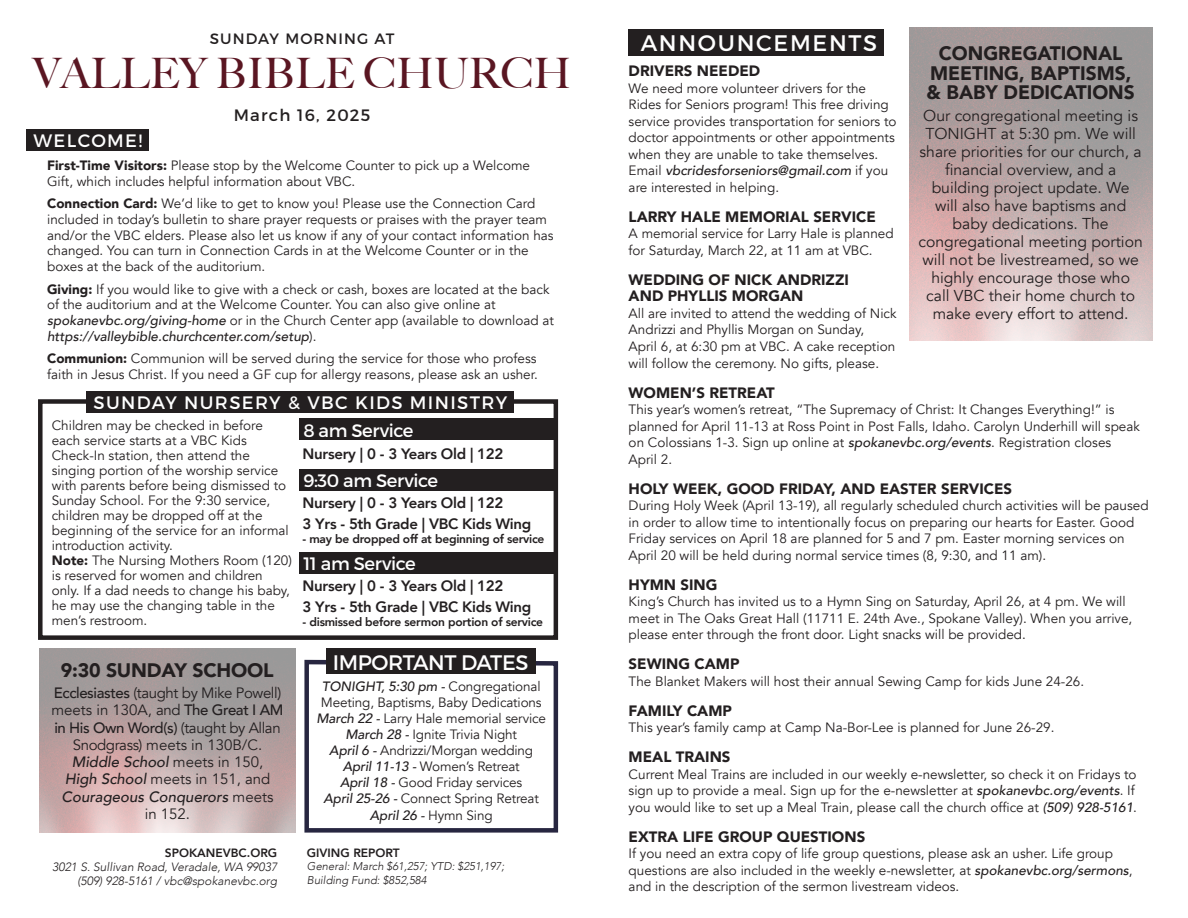
<style>
.page{position:relative;width:1188px;height:918px;background:#fff}
.page>*{position:absolute;margin:0;border:0;box-sizing:border-box;transform-origin:0 0}
.t1{font:500 42px "Big Caslon";color:#5a1622}
.t2{font:22.5px "Montserrat";letter-spacing:.075em;color:#fff}
.t3{font:21px "Montserrat";letter-spacing:-.02em;color:#fff}
.t4{font:900 19.5px/19.5px "Avenir";color:#231f20;text-align:center}
.t5{font:18px/27.5px "Montserrat";letter-spacing:.065em;color:#fff}
.t6{font:18px "Montserrat";letter-spacing:-.02em;color:#fff}
.t7{font:16.5px "Montserrat";letter-spacing:.075em;color:#231f20}
.t8{font:15.75px/18px "Avenir";color:#231f20;text-align:center}
.t9{font:15px/17.2px "Avenir";color:#231f20;text-align:center}
.t10{font:900 15px/16.5px "Avenir";color:#231f20}
.t11{font:800 15px/20.9px "Avenir";letter-spacing:-.02em;color:#231f20}
.t12{font:15px "Montserrat";letter-spacing:.075em;color:#231f20}
.t13{font:13.5px/16.5px "Avenir";color:#231f20}
.t14{font:800 12px "Avenir";letter-spacing:-.02em;color:#231f20}
.t15{font:italic 300 12px/14.4px "Avenir";color:#231f20;text-align:right}
.t16{font:800 12px "Avenir";color:#231f20}
.t17{font:italic 300 11.25px/13.5px "Avenir";color:#231f20}
.s1{font-weight:900}
.s2{font-weight:500;font-style:italic}
.s3{font-weight:500}
</style>
<div class="page">
<div style="left:38px;top:399px;width:520px;height:241px;background:#fff;border:4px solid #231f20"></div>
<div style="left:628px;top:29px;width:256px;height:27px;background:#231f20"></div>
<div style="left:27px;top:129px;width:122px;height:22px;background:#231f20"></div>
<div style="left:87px;top:391px;width:427px;height:22px;background:#231f20"></div>
<div style="left:299px;top:419px;width:257px;height:21px;background:#231f20"></div>
<div style="left:299px;top:469px;width:257px;height:21px;background:#231f20"></div>
<div style="left:299px;top:552px;width:257px;height:22px;background:#231f20"></div>
<svg style="left:304px;top:658px;width:255px;height:175px"></svg>
<div style="left:326px;top:649px;width:209px;height:25px;background:#231f20"></div>
<p class="t12" style="left:210px;top:29px;width:186px">SUNDAY MORNING AT</p>
<h1 class="t1" style="left:33px;top:57px;width:540px">VALLEY BIBLE CHURCH</h1>
<p class="t7" style="left:234px;top:105px;width:138px">March 16, 2025</p>
<h3 class="t5" style="left:34px;top:127px;width:110px">WELCOME!</h3>
<p class="t13" style="left:47px;top:157px;width:484px;line-height:15.8px"><span class="s1">First-Time Visitors:</span> Please stop by the Welcome Counter to pick up a Welcome<br>Gift, which includes helpful information about VBC.</p>
<p class="t13" style="left:47px;top:196px;width:508px;line-height:15.8px"><span class="s1">Connection Card:</span> We’d like to get to know you! Please use the Connection Card included in today’s bulletin to share prayer requests or praises with the prayer team and/or the VBC elders. Please also let us know if any of your contact information has changed. You can turn in Connection Cards in at the Welcome Counter or in the boxes at the back of the auditorium.</p>
<p class="t13" style="left:47px;top:281px;width:508px;line-height:15.8px"><span class="s1">Giving:</span> If you would like to give with a check or cash, boxes are located at the back of the auditorium and at the Welcome Counter. You can also give online at <span class="s2">spokanevbc.org/giving-home</span> or in the Church Center app (available to download at <span class="s2">https://valleybible.churchcenter.com/setup</span>).</p>
<p class="t13" style="left:47px;top:351px;width:492px;line-height:15.8px"><span class="s1">Communion:</span> Communion will be served during the service for those who profess faith in Jesus Christ. If you need a GF cup for allergy reasons, please ask an usher.</p>
<p class="t13" style="left:52px;top:418px;width:242px;line-height:15px">Children may be checked in before each service starts at a VBC Kids Check-In station, then attend the singing portion of the worship service with parents before being dismissed to Sunday School. For the 9:30 service, children may be dropped off at the beginning of the service for an informal introduction activity.<br><span class="s1">Note:</span> The Nursing Mothers Room (120) is reserved for women and children only. If a dad needs to change his baby, he may use the changing table in the men’s restroom.</p>
<h3 class="t5" style="left:303px;top:389px;width:205px;text-indent:-210px">SUNDAY NURSERY &amp; VBC KIDS MINISTRY<br>8 am Service</h3>
<p class="t11" style="left:303px;top:444px;width:202px">Nursery | 0 - 3 Years Old | 122</p>
<h3 class="t6" style="left:303px;top:469px;width:136px">9:30 am Service</h3>
<p class="t11" style="left:303px;top:492px;width:230px">Nursery | 0 - 3 Years Old | 122<br>3 Yrs - 5th Grade | VBC Kids Wing</p>
<p class="t14" style="left:303px;top:531px;width:243px">- may be dropped off at beginning of service</p>
<h3 class="t6" style="left:303px;top:553px;width:114px">11 am Service</h3>
<p class="t11" style="left:303px;top:576px;width:230px">Nursery | 0 - 3 Years Old | 122<br>3 Yrs - 5th Grade | VBC Kids Wing</p>
<p class="t14" style="left:303px;top:614px;width:242px">- dismissed before sermon portion of service</p>
<h3 class="t3" style="left:333px;top:650px;width:197px">IMPORTANT DATES</h3>
<p class="t13" style="left:317px;top:678px;width:231px;text-align:center"><span class="s2">TONIGHT, 5:30 pm -</span> Congregational<br>Meeting, Baptisms, Baby Dedications<br><span class="s2">March 22 -</span> Larry Hale memorial service<br><span class="s2">March 28 -</span> Ignite Trivia Night<br><span class="s2">April 6 -</span> Andrizzi/Morgan wedding<br><span class="s2">April 11-13 -</span> Women’s Retreat<br><span class="s2">April 18 -</span> Good Friday services<br><span class="s2">April 25-26 -</span> Connect Spring Retreat<br><span class="s2">April 26 -</span> Hymn Sing</p>
<h3 class="t4" style="left:61px;top:661px;width:214px">9:30 SUNDAY SCHOOL</h3>
<p class="t9" style="left:51px;top:684px;width:234px"><span class="s3">Ecclesiastes</span> (taught by Mike Powell) meets in 130A, and <span class="s3">The Great I AM in His Own Word(s)</span> (taught by Allan<br>Snodgrass) meets in 130B/C.<br><span class="s2">Middle School</span> meets in 150,<br><span class="s2">High School</span> meets in 151, and<br><span class="s2">Courageous Conquerors</span> meets<br>in 152.</p>
<p class="t16" style="left:165px;top:845px;width:114px">SPOKANEVBC.ORG</p>
<p class="t15" style="left:52px;top:860px;width:226px">3021 S. Sullivan Road, Veradale, WA 99037 (509) 928-5161 / vbc@spokanevbc.org</p>
<p class="t16" style="left:307px;top:845px;width:94px">GIVING REPORT</p>
<p class="t17" style="left:307px;top:859px;width:199px">General: March $61,257; YTD: $251,197;<br>Building Fund: $852,584</p>
<h2 class="t2" style="left:641px;top:30px;width:238px">ANNOUNCEMENTS</h2>
<p class="t10" style="left:629px;top:63px;width:133px">DRIVERS NEEDED</p>
<p class="t13" style="left:629px;top:80px;width:269px">We need more volunteer drivers for the Rides for Seniors program! This free driving service provides transportation for seniors to doctor appointments or other appointments when they are unable to take themselves.<br>Email <span class="s2">vbcridesforseniors@gmail.com</span> if you are interested in helping.</p>
<p class="t10" style="left:629px;top:209px;width:249px">LARRY HALE MEMORIAL SERVICE</p>
<p class="t13" style="left:629px;top:225px;width:266px">A memorial service for Larry Hale is planned for Saturday, March 22, at 11 am at VBC.</p>
<p class="t10" style="left:629px;top:272px;width:222px">WEDDING OF NICK ANDRIZZI<br>AND PHYLLIS MORGAN</p>
<p class="t13" style="left:629px;top:305px;width:269px">All are invited to attend the wedding of Nick<br>Andrizzi and Phyllis Morgan on Sunday,<br>April 6, at 6:30 pm at VBC. A cake reception</p>
<h3 class="t4" style="left:926px;top:44px;width:210px">CONGREGATIONAL<br>MEETING, BAPTISMS, &amp; BABY DEDICATIONS</h3>
<p class="t8" style="left:919px;top:107px;width:226px">Our congregational meeting is<br>TONIGHT at 5:30 pm. We will share priorities for our church, a financial overview, and a building project update. We will also have baptisms and baby dedications. The congregational meeting portion will not be livestreamed, so we highly encourage those who call VBC their home church to make every effort to attend.</p>
<p class="t13" style="left:629px;top:355px;width:252px">will follow the ceremony. No gifts, please.</p>
<p class="t10" style="left:629px;top:385px;width:148px">WOMEN’S RETREAT</p>
<p class="t13" style="left:629px;top:401px;width:513px">This year’s women’s retreat, “The Supremacy of Christ: It Changes Everything!” is planned for April 11-13 at Ross Point in Post Falls, Idaho. Carolyn Underhill will speak on Colossians 1-3. Sign up online at <span class="s2">spokanevbc.org/events</span>. Registration closes April 2.</p>
<p class="t10" style="left:629px;top:481px;width:385px">HOLY WEEK, GOOD FRIDAY, AND EASTER SERVICES</p>
<p class="t13" style="left:629px;top:497px;width:522px">During Holy Week (April 13-19), all regularly scheduled church activities will be paused in order to allow time to intentionally focus on preparing our hearts for Easter. Good Friday services on April 18 are planned for 5 and 7 pm. Easter morning services on April 20 will be held during normal service times (8, 9:30, and 11 am).</p>
<p class="t10" style="left:629px;top:577px;width:90px">HYMN SING</p>
<p class="t13" style="left:629px;top:593px;width:505px">King’s Church has invited us to a Hymn Sing on Saturday, April 26, at 4 pm. We will meet in The Oaks Great Hall (11711 E. 24th Ave., Spokane Valley). When you arrive, please enter through the front door. Light snacks will be provided.</p>
<p class="t10" style="left:629px;top:656px;width:112px">SEWING CAMP</p>
<p class="t13" style="left:629px;top:673px;width:457px">The Blanket Makers will host their annual Sewing Camp for kids June 24-26.</p>
<p class="t10" style="left:629px;top:703px;width:105px">FAMILY CAMP</p>
<p class="t13" style="left:629px;top:719px;width:427px">This year’s family camp at Camp Na-Bor-Lee is planned for June 26-29.</p>
<p class="t10" style="left:629px;top:749px;width:103px">MEAL TRAINS</p>
<p class="t13" style="left:629px;top:766px;width:510px">Current Meal Trains are included in our weekly e-newsletter, so check it on Fridays to sign up to provide a meal. Sign up for the e-newsletter at <span class="s2">spokanevbc.org/events</span>. If you would like to set up a Meal Train, please call the church office at <span class="s2">(509) 928-5161</span>.</p>
<p class="t10" style="left:629px;top:829px;width:238px">EXTRA LIFE GROUP QUESTIONS</p>
<p class="t13" style="left:629px;top:845px;width:506px">If you need an extra copy of life group questions, please ask an usher. Life group questions are also included in the weekly e-newsletter, at <span class="s2">spokanevbc.org/sermons</span>, and in the description of the sermon livestream videos.</p>
</div>
